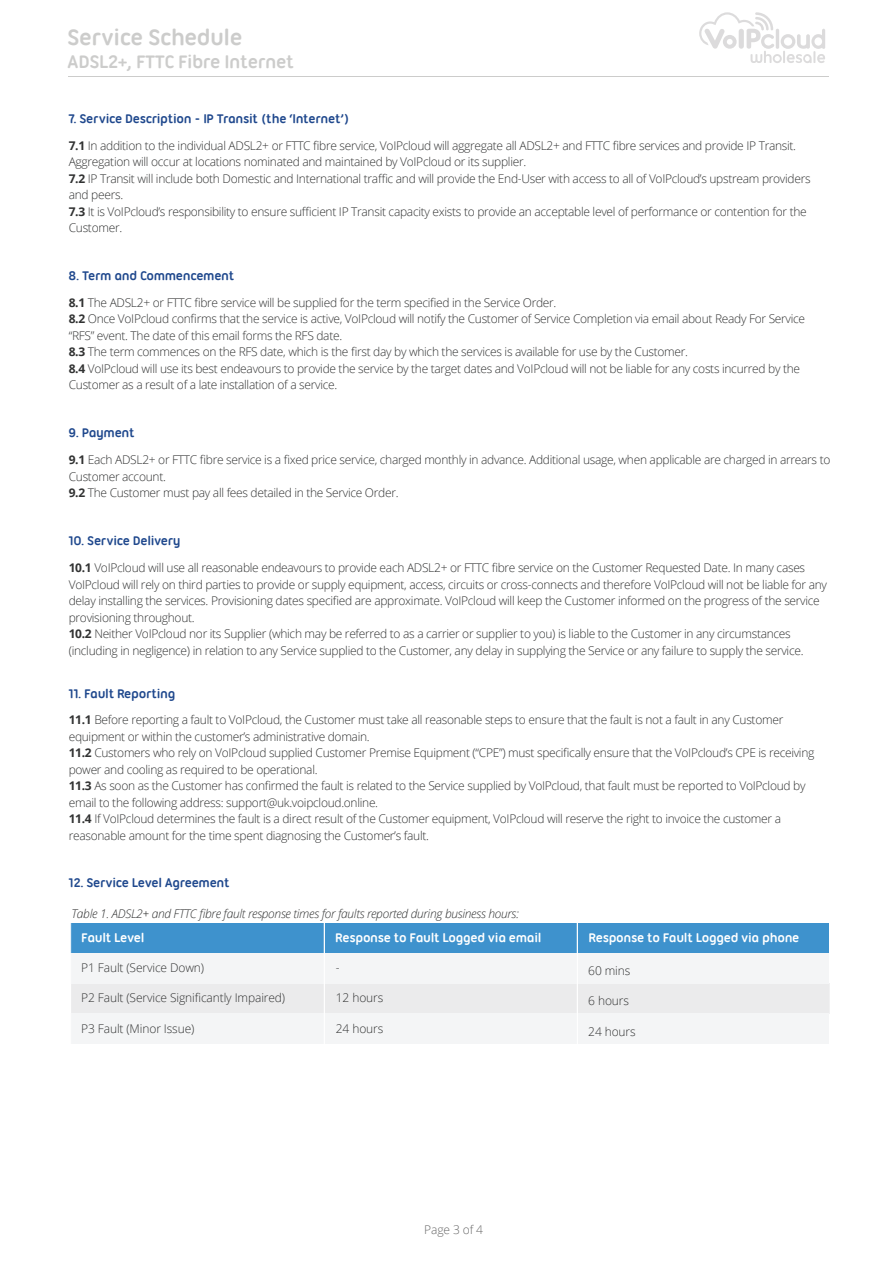
<style>
.page{position:relative;width:893px;height:1263px;background:#fff}
.page>*{position:absolute;margin:0;border:0;box-sizing:border-box;transform-origin:0 0}
.t1{font:700 24px "Ubuntu Titling";letter-spacing:-.025em;color:#cccccb}
.t2{font:700 19.5px "Ubuntu Titling";letter-spacing:-.025em;color:#cccccb}
.t3{font:700 13.5px "Ubuntu Titling";letter-spacing:-.025em;color:#1f488d}
.t4{font:700 13.5px "Ubuntu Titling";letter-spacing:-.025em;color:#fff}
.t5{font:300 12px/16.5px "Open Sans";letter-spacing:-.025em;color:#313232}
.t6{font:italic 300 12px "Open Sans";letter-spacing:-.025em;color:#313232}
.t7{font:300 12px "Open Sans";letter-spacing:-.01em;color:#666}
.s1{font-weight:700}
</style>
<div class="page">
<div style="left:71px;top:983px;width:758px;height:30px;background:#ebebec"></div>
<div style="left:71px;top:923px;width:758px;height:30px;background:#3e92cd"></div>
<div style="left:71px;top:953px;width:758px;height:30px;background:#f4f5f6"></div>
<div style="left:71px;top:1013px;width:758px;height:30px;background:#f4f5f6"></div>
<hr style="left:68px;top:76px;width:761px;height:1px;background:#cccccb">
<svg style="left:699px;top:12px;width:126px;height:51px"></svg>
<h1 class="t1" style="left:67px;top:23px;width:177px">Service Schedule</h1>
<h2 class="t2" style="left:67px;top:50px;width:229px">ADSL2+, FTTC Fibre Internet</h2>
<p class="t3" style="left:69px;top:110px;width:282px">7. Service Description - IP Transit (the ‘Internet’)</p>
<p class="t5" style="left:69px;top:137px;width:743px"><span class="s1">7.1</span> In addition to the individual ADSL2+ or FTTC fibre service, VoIPcloud will aggregate all ADSL2+ and FTTC fibre services and provide IP Transit.<br>Aggregation will occur at locations nominated and maintained by VoIPcloud or its supplier.<br><span class="s1">7.2</span> IP Transit will include both Domestic and International traffic and will provide the End-User with access to all of VoIPcloud’s upstream providers and peers.<br><span class="s1">7.3</span> It is VoIPcloud’s responsibility to ensure sufficient IP Transit capacity exists to provide an acceptable level of performance or contention for the Customer.</p>
<p class="t3" style="left:69px;top:267px;width:167px">8. Term and Commencement</p>
<p class="t5" style="left:69px;top:294px;width:738px"><span class="s1">8.1</span> The ADSL2+ or FTTC fibre service will be supplied for the term specified in the Service Order.<br><span class="s1">8.2</span> Once VoIPcloud confirms that the service is active, VoIPcloud will notify the Customer of Service Completion via email about Ready For Service “RFS” event. The date of this email forms the RFS date.<br><span class="s1">8.3</span> The term commences on the RFS date, which is the first day by which the services is available for use by the Customer.<br><span class="s1">8.4</span> VoIPcloud will use its best endeavours to provide the service by the target dates and VoIPcloud will not be liable for any costs incurred by the Customer as a result of a late installation of a service.</p>
<p class="t3" style="left:69px;top:425px;width:68px">9. Payment</p>
<p class="t5" style="left:69px;top:451px;width:763px"><span class="s1">9.1</span> Each ADSL2+ or FTTC fibre service is a fixed price service, charged monthly in advance. Additional usage, when applicable are charged in arrears to<br>Customer account.<br><span class="s1">9.2</span> The Customer must pay all fees detailed in the Service Order.</p>
<p class="t3" style="left:69px;top:533px;width:113px">10. Service Delivery</p>
<p class="t5" style="left:69px;top:559px;width:760px"><span class="s1">10.1</span> VoIPcloud will use all reasonable endeavours to provide each ADSL2+ or FTTC fibre service on the Customer Requested Date. In many cases VoIPcloud will rely on third parties to provide or supply equipment, access, circuits or cross-connects and therefore VoIPcloud will not be liable for any delay installing the services. Provisioning dates specified are approximate. VoIPcloud will keep the Customer informed on the progress of the service provisioning throughout.<br><span class="s1">10.2</span> Neither VoIPcloud nor its Supplier (which may be referred to as a carrier or supplier to you) is liable to the Customer in any circumstances (including in negligence) in relation to any Service supplied to the Customer, any delay in supplying the Service or any failure to supply the service.</p>
<p class="t3" style="left:69px;top:685px;width:108px">11. Fault Reporting</p>
<p class="t5" style="left:69px;top:711px;width:747px"><span class="s1">11.1</span> Before reporting a fault to VoIPcloud, the Customer must take all reasonable steps to ensure that the fault is not a fault in any Customer equipment or within the customer’s administrative domain.<br><span class="s1">11.2</span> Customers who rely on VoIPcloud supplied Customer Premise Equipment (“CPE”) must specifically ensure that the VoIPcloud’s CPE is receiving power and cooling as required to be operational.<br><span class="s1">11.3</span> As soon as the Customer has confirmed the fault is related to the Service supplied by VoIPcloud, that fault must be reported to VoIPcloud by email to the following address: support@uk.voipcloud.online.<br><span class="s1">11.4</span> If VoIPcloud determines the fault is a direct result of the Customer equipment, VoIPcloud will reserve the right to invoice the customer a reasonable amount for the time spent diagnosing the Customer’s fault.</p>
<p class="t3" style="left:69px;top:875px;width:163px">12. Service Level Agreement</p>
<p class="t6" style="left:71px;top:905px;width:449px">Table 1. ADSL2+ and FTTC fibre fault response times for faults reported during business hours:</p>
<p class="t4" style="left:81px;top:930px;width:65px">Fault Level</p>
<p class="t4" style="left:335px;top:930px;width:208px">Response to Fault Logged via email</p>
<p class="t4" style="left:589px;top:930px;width:212px">Response to Fault Logged via phone</p>
<p class="t5" style="left:81px;top:959px;width:124px">P1 Fault (Service Down)</p>
<p class="t5" style="left:336px;top:959px;width:5px">-</p>
<p class="t5" style="left:588px;top:962px;width:44px">60 mins</p>
<p class="t5" style="left:81px;top:989px;width:205px">P2 Fault (Service Significantly Impaired)</p>
<p class="t5" style="left:336px;top:989px;width:49px">12 hours</p>
<p class="t5" style="left:588px;top:992px;width:42px">6 hours</p>
<p class="t5" style="left:81px;top:1020px;width:115px">P3 Fault (Minor Issue)</p>
<p class="t5" style="left:336px;top:1020px;width:49px">24 hours</p>
<p class="t5" style="left:588px;top:1023px;width:49px">24 hours</p>
<p class="t7" style="left:424px;top:1221px;width:60px">Page 3 of 4</p>
</div>
